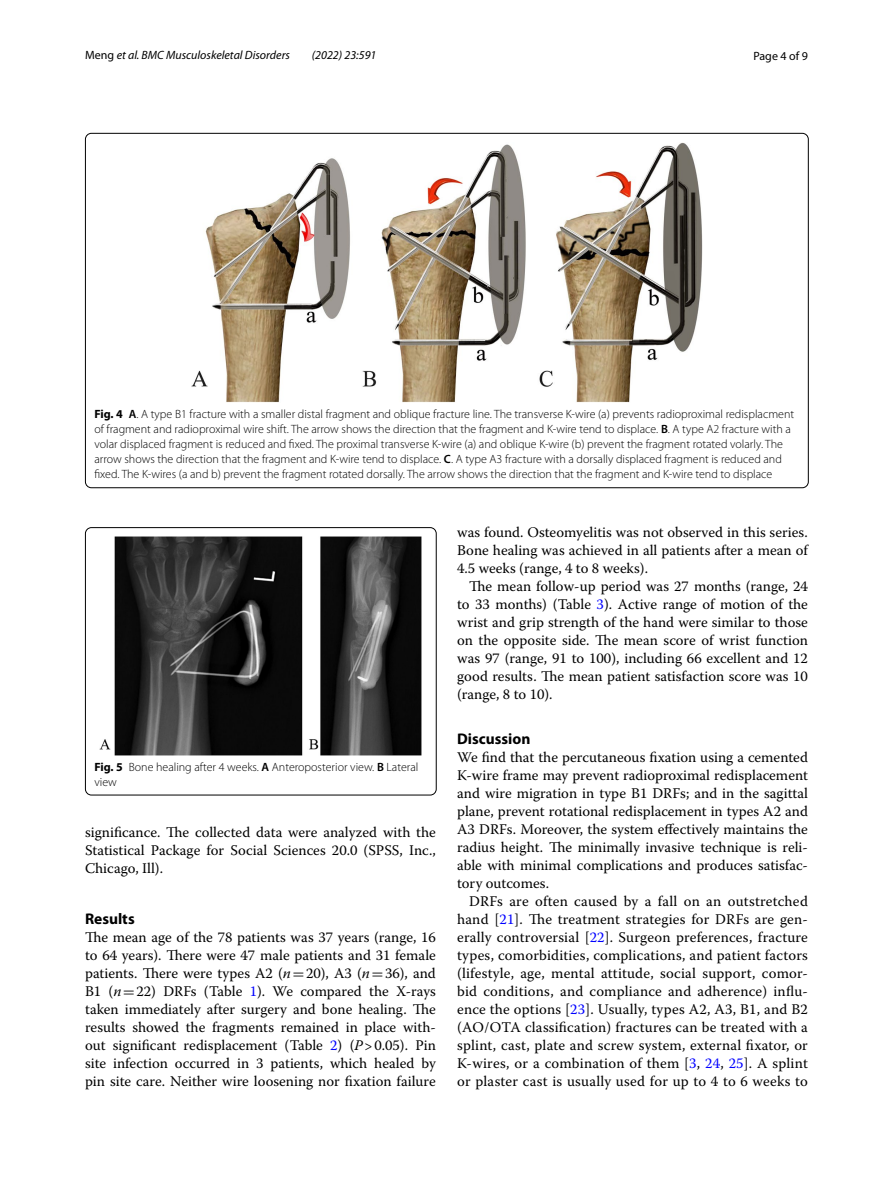
<style>
.page{position:relative;width:893px;height:1187px;background:#fff}
.page>*{position:absolute;margin:0;border:0;box-sizing:border-box;transform-origin:0 0}
.t1{font:700 15.45px "Myriad Pro";color:#000}
.t2{font:14.7px/18px "Warnock Pro";color:#000;text-align:justify}
.t3{font:300 12px/15px "Myriad Pro";color:#000}
.t4{font:italic 12px "Myriad Pro";color:#000}
.t5{font:12px "Myriad Pro";color:#000}
.s1{font-style:normal}
.s2{font-weight:700}
.s3{font-weight:600}
.s4{font-style:italic}
.s5{font-family:"MTSY"}
.s6{color:#00f}
</style>
<div class="page">
<img style="left:192px;top:142px;width:510px;height:261px">
<img style="left:100px;top:536px;width:322px;height:219px">
<div style="left:85px;top:527px;width:351px;height:268px;border:1px solid #000;border-radius:6px"></div>
<p class="t4" style="left:85px;top:48px;width:206px"><span class="s1">Meng</span> et al. BMC Musculoskeletal Disorders</p>
<p class="t4" style="left:312px;top:48px;width:66px">(2022) 23:591</p>
<p class="t5" style="left:753px;top:48px;width:56px">Page 4 of 9</p>
<p class="t3" style="left:94px;top:406px;width:701px"><span class="s2">Fig. 4</span> <span class="s3">A</span>. A type B1 fracture with a smaller distal fragment and oblique fracture line. The transverse K-wire (a) prevents radioproximal redisplacment of fragment and radioproximal wire shift. The arrow shows the direction that the fragment and K-wire tend to displace. <span class="s3">B</span>. A type A2 fracture with a volar displaced fragment is reduced and fixed. The proximal transverse K-wire (a) and oblique K-wire (b) prevent the fragment rotated volarly. The arrow shows the direction that the fragment and K-wire tend to displace. <span class="s3">C</span>. A type A3 fracture with a dorsally displaced fragment is reduced and fixed. The K-wires (a and b) prevent the fragment rotated dorsally. The arrow shows the direction that the fragment and K-wire tend to displace</p>
<p class="t3" style="left:94px;top:759px;width:325px"><span class="s2">Fig. 5</span> Bone healing after 4 weeks. <span class="s3">A</span> Anteroposterior view. <span class="s3">B</span> Lateral view</p>
<p class="t2" style="left:85px;top:823px;width:352px">significance. The collected data were analyzed with the Statistical Package for Social Sciences 20.0 (SPSS, Inc., Chicago, Ill).</p>
<p class="t1" style="left:85px;top:909px;width:51px">Results</p>
<p class="t2" style="left:85px;top:928px;width:352px">The mean age of the 78 patients was 37 years (range, 16 to 64 years). There were 47 male patients and 31 female patients. There were types A2 (<span class="s4">n</span><span class="s5">=</span>20), A3 (<span class="s4">n</span><span class="s5">=</span>36), and B1 (<span class="s4">n</span><span class="s5">=</span>22) DRFs (Table <span class="s6">1</span>). We compared the X-rays taken immediately after surgery and bone healing. The results showed the fragments remained in place with&shy;out significant redisplacement (Table <span class="s6">2</span>) (<span class="s4">P</span>&gt;0.05). Pin site infection occurred in 3 patients, which healed by pin site care. Neither wire loosening nor fixation failure</p>
<p class="t2" style="left:457px;top:522px;width:352px">was found. Osteomyelitis was not observed in this series.<br>Bone healing was achieved in all patients after a mean of 4.5 weeks (range, 4 to 8 weeks).</p>
<p class="t2" style="left:457px;top:576px;width:352px;text-indent:12px">The mean follow-up period was 27 months (range, 24 to 33 months) (Table <span class="s6">3</span>). Active range of motion of the wrist and grip strength of the hand were similar to those on the opposite side. The mean score of wrist function was 97 (range, 91 to 100), including 66 excellent and 12 good results. The mean patient satisfaction score was 10 (range, 8 to 10).</p>
<p class="t1" style="left:457px;top:729px;width:75px">Discussion</p>
<p class="t2" style="left:457px;top:748px;width:352px">We find that the percutaneous fixation using a cemented K-wire frame may prevent radioproximal redisplacement and wire migration in type B1 DRFs; and in the sagittal plane, prevent rotational redisplacement in types A2 and A3 DRFs. Moreover, the system effectively maintains the radius height. The minimally invasive technique is reli&shy;able with minimal complications and produces satisfac&shy;tory outcomes.</p>
<p class="t2" style="left:457px;top:892px;width:352px;text-indent:12px">DRFs are often caused by a fall on an outstretched hand [<span class="s6">21</span>]. The treatment strategies for DRFs are gen&shy;erally controversial [<span class="s6">22</span>]. Surgeon preferences, fracture types, comorbidities, complications, and patient factors (lifestyle, age, mental attitude, social support, comor&shy;bid conditions, and compliance and adherence) influ&shy;ence the options [<span class="s6">23</span>]. Usually, types A2, A3, B1, and B2 (AO/OTA classification) fractures can be treated with a splint, cast, plate and screw system, external fixator, or K-wires, or a combination of them [<span class="s6">3</span>, <span class="s6">24</span>, <span class="s6">25</span>]. A splint or plaster cast is usually used for up to 4 to 6 weeks to</p>
</div>
